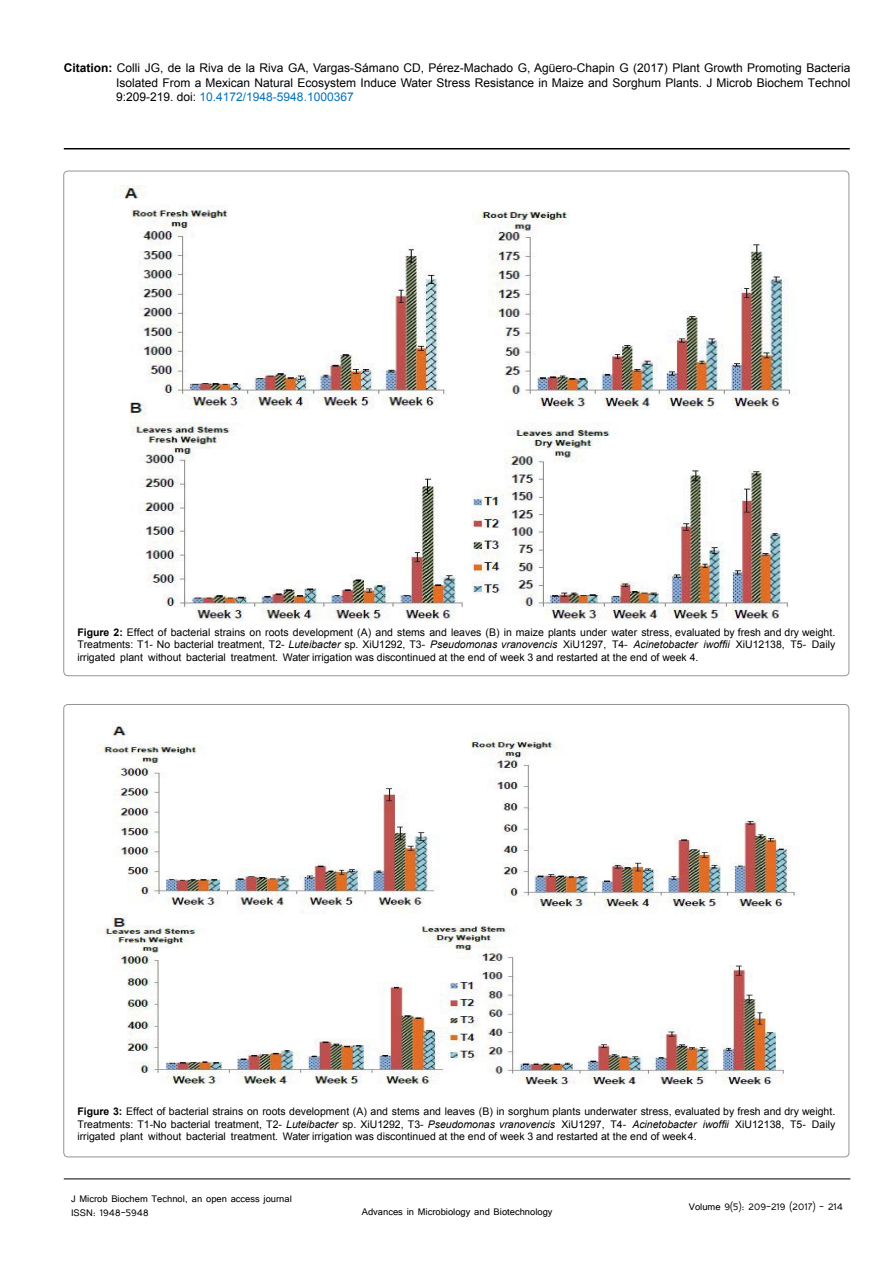
<style>
.page{position:relative;width:893px;height:1263px;background:#fff}
.page>*{position:absolute;margin:0;border:0;box-sizing:border-box;transform-origin:0 0}
.t1{font:12px/14.4px "Arial";color:#000;text-align:justify}
.t2{font:12px/14.4px "Tunga";color:#000}
.List_Paragraph{font:10.5px/12.6px "Arial";color:#000;text-align:justify}
.s1{font-weight:700}
.s2{color:#0072bc}
.s3{font-style:italic}
</style>
<div class="page">
<hr style="left:64px;top:148px;width:786px;height:1px;background:#000">
<hr style="left:64px;top:1179px;width:786px;height:1px;background:#000">
<img style="left:118px;top:186px;width:673px;height:435px">
<img style="left:96px;top:721px;width:699px;height:364px">
<p class="t1" style="left:116px;top:61px;width:736px;text-indent:-52px"><span class="s1">Citation:</span> Colli JG, de la Riva de la Riva GA, Vargas-Sámano CD, Pérez-Machado G, Agüero-Chapin G (2017) Plant Growth Promoting Bacteria Isolated From a Mexican Natural Ecosystem Induce Water Stress Resistance in Maize and Sorghum Plants. J Microb Biochem Technol 9:209-219. doi: <span class="s2">10.4172/1948-5948.1000367</span></p>
<p class="List_Paragraph" style="left:77px;top:626px;width:759px"><span class="s1">Figure 2:</span> Effect of bacterial strains on roots development (A) and stems and leaves (B) in maize plants under water stress, evaluated by fresh and dry weight.<br>Treatments: T1- No bacterial treatment, T2- <span class="s3">Luteibacter</span> sp. XiU1292, T3- <span class="s3">Pseudomonas vranovencis</span> XiU1297, T4- <span class="s3">Acinetobacter iwoffii</span> XiU12138, T5- Daily irrigated plant without bacterial treatment. Water irrigation was discontinued at the end of week 3 and restarted at the end of week 4.</p>
<p class="List_Paragraph" style="left:77px;top:1105px;width:759px"><span class="s1">Figure 3:</span> Effect of bacterial strains on roots development (A) and stems and leaves (B) in sorghum plants underwater stress, evaluated by fresh and dry weight.<br>Treatments: T1-No bacterial treatment, T2- <span class="s3">Luteibacter</span> sp. XiU1292, T3- <span class="s3">Pseudomonas vranovencis</span> XiU1297, T4- <span class="s3">Acinetobacter iwoffii</span> XiU12138, T5- Daily irrigated plant without bacterial treatment. Water irrigation was discontinued at the end of week 3 and restarted at the end of week 4.</p>
<p class="t2" style="left:71px;top:1190px;width:222px">J Microb Biochem Technol, an open access journal<br>ISSN: 1948-5948</p>
<p class="t2" style="left:362px;top:1204px;width:192px">Advances in Microbiology and Biotechnology</p>
<p class="t2" style="left:689px;top:1199px;width:156px">Volume 9(5): 209-219 (2017) - 214</p>
</div>
